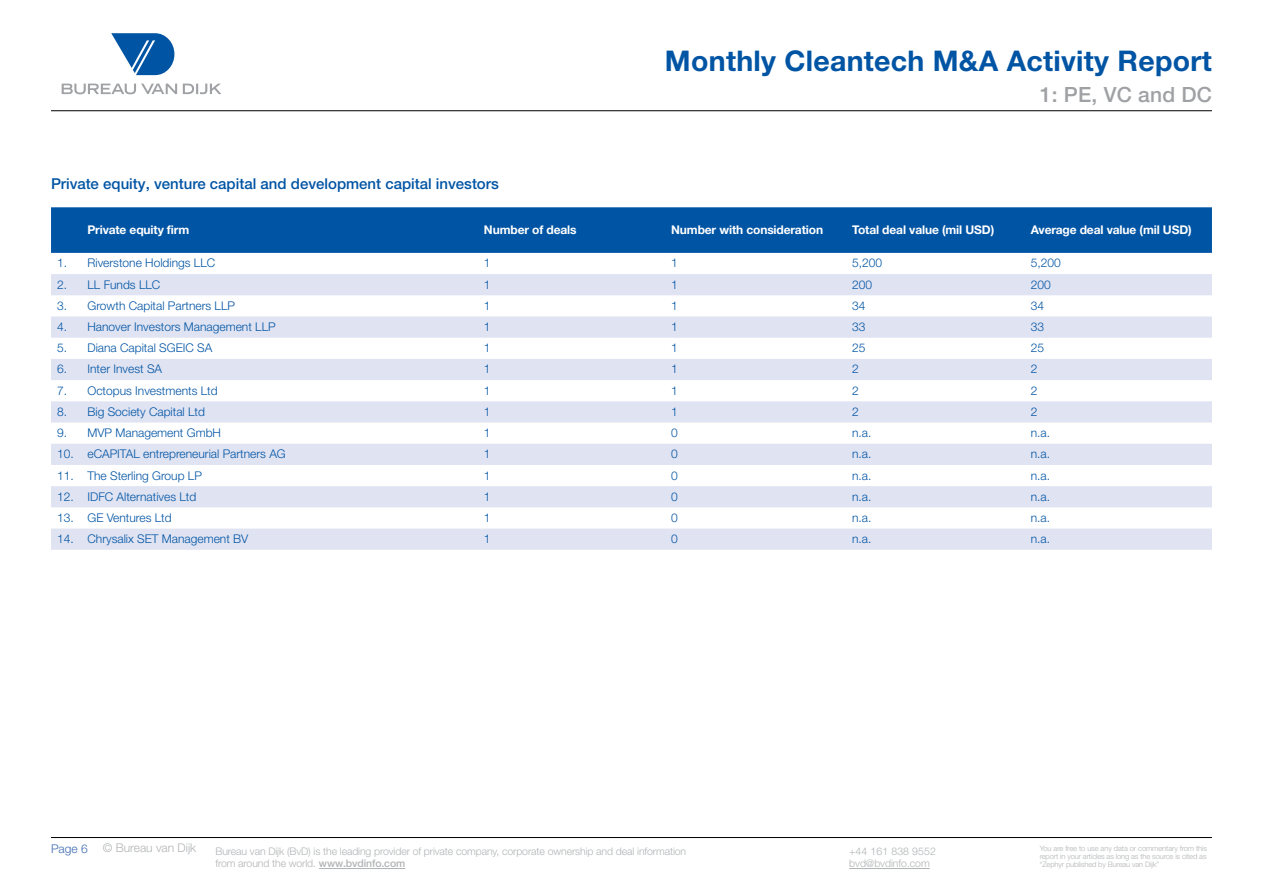
<style>
.page{position:relative;width:1263px;height:893px;background:#fff}
.page>*{position:absolute;margin:0;border:0;box-sizing:border-box;transform-origin:0 0}
.t1{font:700 28.5px "Helvetica Neue LTW1 G";letter-spacing:.01em;color:#0054a4}
.t2{font:500 21px "Helvetica Neue LTW1 G";letter-spacing:.01em;color:#9fa1a4}
.t3{font:500 15px "Helvetica Neue LTW1 G";color:#0054a4}
.t4{font:300 12px "Helvetica Neue LT Std";color:#0054a4}
.t5{font:700 12px "Helvetica Neue LTW1 G";letter-spacing:-.01em;color:#fff}
.t6{font:300 12px "Helvetica Neue LT Std";color:#b1b3b5}
.t7{font:300 12px "Helvetica Neue LT Std";color:#3f6ab1}
.t8{font:300 10.5px/12.6px "Helvetica Neue LT Std";letter-spacing:-.01em;color:#b1b3b5}
.t9{font:300 7.5px/8.2px "Helvetica Neue LT Std";letter-spacing:-.015em;color:#b1b3b5;text-align:justify}
.s1{font-family:"Helvetica Neue LTW1 G";font-weight:500}
</style>
<div class="page">
<hr style="left:319px;top:868px;width:86px;height:1px;background:#b1b3b5">
<hr style="left:849px;top:868px;width:81px;height:1px;background:#b1b3b5">
<svg style="left:62px;top:84px;width:159px;height:10px"></svg>
<svg style="left:111px;top:33px;width:63px;height:42px"></svg>
<hr style="left:51px;top:110px;width:1161px;height:1px;background:#000">
<hr style="left:51px;top:837px;width:1161px;height:1px;background:#000">
<div style="left:51px;top:207px;width:1161px;height:46px;background:#0054a4"></div>
<svg style="left:51px;top:274px;width:1161px;height:276px;fill:#e0e3f2"></svg>
<h1 class="t1" style="left:665px;top:43px;width:548px">Monthly Cleantech M&amp;A Activity Report</h1>
<h2 class="t2" style="left:1040px;top:82px;width:173px">1: PE, VC and DC</h2>
<p class="t3" style="left:51px;top:175px;width:449px">Private equity, venture capital and development capital investors</p>
<p class="t5" style="left:87px;top:223px;width:103px">Private equity firm</p>
<p class="t5" style="left:484px;top:223px;width:94px">Number of deals</p>
<p class="t5" style="left:671px;top:223px;width:154px">Number with consideration</p>
<p class="t5" style="left:852px;top:223px;width:144px">Total deal value (mil USD)</p>
<p class="t5" style="left:1031px;top:223px;width:162px">Average deal value (mil USD)</p>
<p class="t4" style="left:57px;top:256px;width:160px">1. Riverstone Holdings LLC</p>
<p class="t4" style="left:484px;top:256px;width:8px">1</p>
<p class="t4" style="left:671px;top:256px;width:8px">1</p>
<p class="t4" style="left:852px;top:256px;width:32px">5,200</p>
<p class="t4" style="left:1031px;top:256px;width:32px">5,200</p>
<p class="t4" style="left:57px;top:277px;width:105px">2. LL Funds LLC</p>
<p class="t4" style="left:484px;top:277px;width:8px">1</p>
<p class="t4" style="left:671px;top:277px;width:8px">1</p>
<p class="t4" style="left:852px;top:277px;width:22px">200</p>
<p class="t4" style="left:1031px;top:277px;width:22px">200</p>
<p class="t4" style="left:57px;top:298px;width:180px">3. Growth Capital Partners LLP</p>
<p class="t4" style="left:484px;top:298px;width:8px">1</p>
<p class="t4" style="left:671px;top:298px;width:8px">1</p>
<p class="t4" style="left:852px;top:298px;width:15px">34</p>
<p class="t4" style="left:1031px;top:298px;width:15px">34</p>
<p class="t4" style="left:57px;top:319px;width:220px">4. Hanover Investors Management LLP</p>
<p class="t4" style="left:484px;top:319px;width:8px">1</p>
<p class="t4" style="left:671px;top:319px;width:8px">1</p>
<p class="t4" style="left:852px;top:319px;width:15px">33</p>
<p class="t4" style="left:1031px;top:319px;width:15px">33</p>
<p class="t4" style="left:57px;top:341px;width:157px">5. Diana Capital SGEIC SA</p>
<p class="t4" style="left:484px;top:341px;width:8px">1</p>
<p class="t4" style="left:671px;top:341px;width:8px">1</p>
<p class="t4" style="left:852px;top:341px;width:15px">25</p>
<p class="t4" style="left:1031px;top:341px;width:15px">25</p>
<p class="t4" style="left:57px;top:362px;width:107px">6. Inter Invest SA</p>
<p class="t4" style="left:484px;top:362px;width:8px">1</p>
<p class="t4" style="left:671px;top:362px;width:8px">1</p>
<p class="t4" style="left:852px;top:362px;width:8px">2</p>
<p class="t4" style="left:1031px;top:362px;width:8px">2</p>
<p class="t4" style="left:57px;top:383px;width:162px">7. Octopus Investments Ltd</p>
<p class="t4" style="left:484px;top:383px;width:8px">1</p>
<p class="t4" style="left:671px;top:383px;width:8px">1</p>
<p class="t4" style="left:852px;top:383px;width:8px">2</p>
<p class="t4" style="left:1031px;top:383px;width:8px">2</p>
<p class="t4" style="left:57px;top:404px;width:150px">8. Big Society Capital Ltd</p>
<p class="t4" style="left:484px;top:404px;width:8px">1</p>
<p class="t4" style="left:671px;top:404px;width:8px">1</p>
<p class="t4" style="left:852px;top:404px;width:8px">2</p>
<p class="t4" style="left:1031px;top:404px;width:8px">2</p>
<p class="t4" style="left:57px;top:425px;width:166px">9. MVP Management GmbH</p>
<p class="t4" style="left:484px;top:425px;width:8px">1</p>
<p class="t4" style="left:671px;top:425px;width:8px">0</p>
<p class="t4" style="left:852px;top:425px;width:21px">n.a.</p>
<p class="t4" style="left:1031px;top:425px;width:21px">n.a.</p>
<p class="t4" style="left:57px;top:447px;width:230px">10. eCAPITAL entrepreneurial Partners AG</p>
<p class="t4" style="left:484px;top:447px;width:8px">1</p>
<p class="t4" style="left:671px;top:447px;width:8px">0</p>
<p class="t4" style="left:852px;top:447px;width:21px">n.a.</p>
<p class="t4" style="left:1031px;top:447px;width:21px">n.a.</p>
<p class="t4" style="left:57px;top:468px;width:146px">11. The Sterling Group LP</p>
<p class="t4" style="left:484px;top:468px;width:8px">1</p>
<p class="t4" style="left:671px;top:468px;width:8px">0</p>
<p class="t4" style="left:852px;top:468px;width:21px">n.a.</p>
<p class="t4" style="left:1031px;top:468px;width:21px">n.a.</p>
<p class="t4" style="left:57px;top:489px;width:141px">12. IDFC Alternatives Ltd</p>
<p class="t4" style="left:484px;top:489px;width:8px">1</p>
<p class="t4" style="left:671px;top:489px;width:8px">0</p>
<p class="t4" style="left:852px;top:489px;width:21px">n.a.</p>
<p class="t4" style="left:1031px;top:489px;width:21px">n.a.</p>
<p class="t4" style="left:57px;top:510px;width:116px">13. GE Ventures Ltd</p>
<p class="t4" style="left:484px;top:510px;width:8px">1</p>
<p class="t4" style="left:671px;top:510px;width:8px">0</p>
<p class="t4" style="left:852px;top:510px;width:21px">n.a.</p>
<p class="t4" style="left:1031px;top:510px;width:21px">n.a.</p>
<p class="t4" style="left:57px;top:531px;width:193px">14. Chrysalix SET Management BV</p>
<p class="t4" style="left:484px;top:531px;width:8px">1</p>
<p class="t4" style="left:671px;top:531px;width:8px">0</p>
<p class="t4" style="left:852px;top:531px;width:21px">n.a.</p>
<p class="t4" style="left:1031px;top:531px;width:21px">n.a.</p>
<p class="t7" style="left:51px;top:841px;width:38px">Page 6</p>
<p class="t6" style="left:103px;top:840px;width:95px">© Bureau van Dijk</p>
<p class="t8" style="left:215px;top:845px;width:472px">Bureau van Dijk (BvD) is the leading provider of private company, corporate ownership and deal information from around the world. <span class="s1">www.bvdinfo.com</span></p>
<p class="t9" style="left:1040px;top:844px;width:169px">You are free to use any data or commentary from this report in your articles as long as the source is cited as “Zephyr published by Bureau van Dijk”</p>
<p class="t8" style="left:849px;top:845px;width:88px">+44 161 838 9552 bvd@bvdinfo.com</p>
</div>
